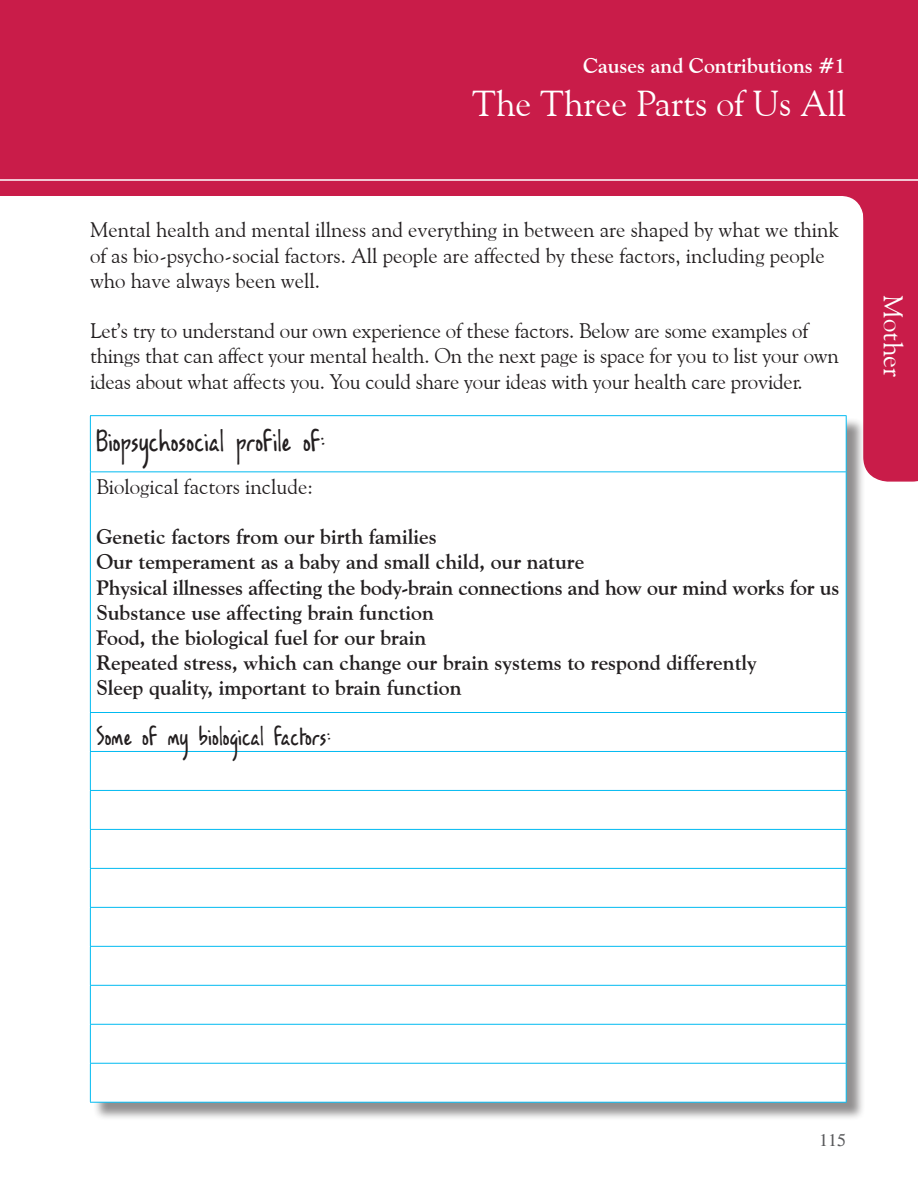
<style>
.page{position:relative;width:918px;height:1188px;background:#fff}
.page>*{position:absolute;margin:0;border:0;box-sizing:border-box;transform-origin:0 0}
.t1{font:36px "Goudy Old Style BT";color:#fff}
.t2{font:27px "Goudy Old Style BT";letter-spacing:.005em;color:#fff}
.t3{font:24px "KG Les Bouquinistesde Paris";color:#231f20}
.t4{font:21px/25.2px "Goudy Old Style BT";letter-spacing:-.01em;color:#231f20}
.t5{font:700 21px "Goudy Old Style BT";color:#231f20}
.t6{font:21px "KG Les Bouquinistesde Paris";color:#231f20}
.t7{font:700 21px "Goudy Old Style BT";color:#fff}
.t8{font:18px "Times";color:#57585a}
</style>
<div class="page">
<div style="left:0;top:0;width:863px;height:196px;background:#c91c49"></div>
<div style="left:863px;top:0;width:55px;height:482px;background:#c91c49"></div>
<div style="left:840px;top:112px;width:72px;height:107px;background:#c91c49;border-radius:24px"></div>
<div style="left:840px;top:111px;width:73px;height:109px;border:2px solid #c91c49;border-radius:24px"></div>
<div style="left:92px;top:418px;width:773px;height:703px;background:#231f20;opacity:.5"></div>
<svg style="left:91px;top:416px;width:755px;height:686px"></svg>
<hr style="left:90px;top:416px;width:1px;height:55px;background:#00baf1">
<hr style="left:846px;top:416px;width:1px;height:55px;background:#00baf1">
<hr style="left:90px;top:415px;width:757px;height:1px;background:#00baf1">
<hr style="left:90px;top:472px;width:1px;height:240px;background:#00baf1">
<hr style="left:846px;top:472px;width:1px;height:240px;background:#00baf1">
<hr style="left:90px;top:471px;width:757px;height:1px;background:#00baf1">
<hr style="left:90px;top:713px;width:1px;height:38px;background:#00baf1">
<hr style="left:846px;top:713px;width:1px;height:38px;background:#00baf1">
<hr style="left:90px;top:712px;width:757px;height:1px;background:#00baf1">
<hr style="left:90px;top:752px;width:1px;height:38px;background:#00baf1">
<hr style="left:846px;top:752px;width:1px;height:38px;background:#00baf1">
<hr style="left:90px;top:751px;width:757px;height:1px;background:#00baf1">
<hr style="left:90px;top:791px;width:1px;height:38px;background:#00baf1">
<hr style="left:846px;top:791px;width:1px;height:38px;background:#00baf1">
<hr style="left:90px;top:790px;width:757px;height:1px;background:#00baf1">
<hr style="left:90px;top:830px;width:1px;height:38px;background:#00baf1">
<hr style="left:846px;top:830px;width:1px;height:38px;background:#00baf1">
<hr style="left:90px;top:829px;width:757px;height:1px;background:#00baf1">
<hr style="left:90px;top:869px;width:1px;height:38px;background:#00baf1">
<hr style="left:846px;top:869px;width:1px;height:38px;background:#00baf1">
<hr style="left:90px;top:868px;width:757px;height:1px;background:#00baf1">
<hr style="left:90px;top:908px;width:1px;height:38px;background:#00baf1">
<hr style="left:846px;top:908px;width:1px;height:38px;background:#00baf1">
<hr style="left:90px;top:907px;width:757px;height:1px;background:#00baf1">
<hr style="left:90px;top:947px;width:1px;height:38px;background:#00baf1">
<hr style="left:846px;top:947px;width:1px;height:38px;background:#00baf1">
<hr style="left:90px;top:946px;width:757px;height:1px;background:#00baf1">
<hr style="left:90px;top:986px;width:1px;height:38px;background:#00baf1">
<hr style="left:846px;top:986px;width:1px;height:38px;background:#00baf1">
<hr style="left:90px;top:985px;width:757px;height:1px;background:#00baf1">
<hr style="left:90px;top:1025px;width:1px;height:38px;background:#00baf1">
<hr style="left:846px;top:1025px;width:1px;height:38px;background:#00baf1">
<hr style="left:90px;top:1024px;width:757px;height:1px;background:#00baf1">
<hr style="left:90px;top:1064px;width:1px;height:38px;background:#00baf1">
<hr style="left:846px;top:1064px;width:1px;height:38px;background:#00baf1">
<hr style="left:90px;top:1063px;width:757px;height:1px;background:#00baf1">
<hr style="left:90px;top:1102px;width:757px;height:1px;background:#00baf1">
<hr style="left:0;top:179px;width:918px;height:2px;background:#fff">
<p class="t7" style="left:583px;top:53px;width:264px">Causes and Contributions #1</p>
<p class="t1" style="left:472px;top:81px;width:375px">The Three Parts of Us All</p>
<p class="t4" style="left:90px;top:217px;width:751px">Mental health and mental illness and everything in between are shaped by what we think of as bio-psycho-social factors. All people are affected by these factors, including people who have always been well.</p>
<p class="t4" style="left:90px;top:318px;width:750px">Let’s try to understand our own experience of these factors. Below are some examples of things that can affect your mental health. On the next page is space for you to list your own ideas about what affects you. You could share your ideas with your health care provider.</p>
<p class="t3" style="left:96px;top:429px;width:230px">Biopsychosocial profile of:</p>
<p class="t4" style="left:96px;top:474px;width:218px">Biological factors include:</p>
<p class="t5" style="left:96px;top:524px;width:342px">Genetic factors from our birth families</p>
<p class="t5" style="left:96px;top:549px;width:489px">Our temperament as a baby and small child, our nature</p>
<p class="t5" style="left:96px;top:574px;width:745px">Physical illnesses affecting the body-brain connections and how our mind works for us</p>
<p class="t5" style="left:96px;top:600px;width:339px">Substance use affecting brain function</p>
<p class="t5" style="left:96px;top:625px;width:331px">Food, the biological fuel for our brain</p>
<p class="t5" style="left:96px;top:650px;width:662px">Repeated stress, which can change our brain systems to respond differently</p>
<p class="t5" style="left:96px;top:675px;width:367px">Sleep quality, important to brain function</p>
<p class="t6" style="left:96px;top:725px;width:236px">Some of my biological factors:</p>
<p class="t2" style="left:910px;top:295px;width:84px;rotate:90deg">Mother</p>
<p class="t8" style="left:819px;top:1130px;width:28px">115</p>
</div>
